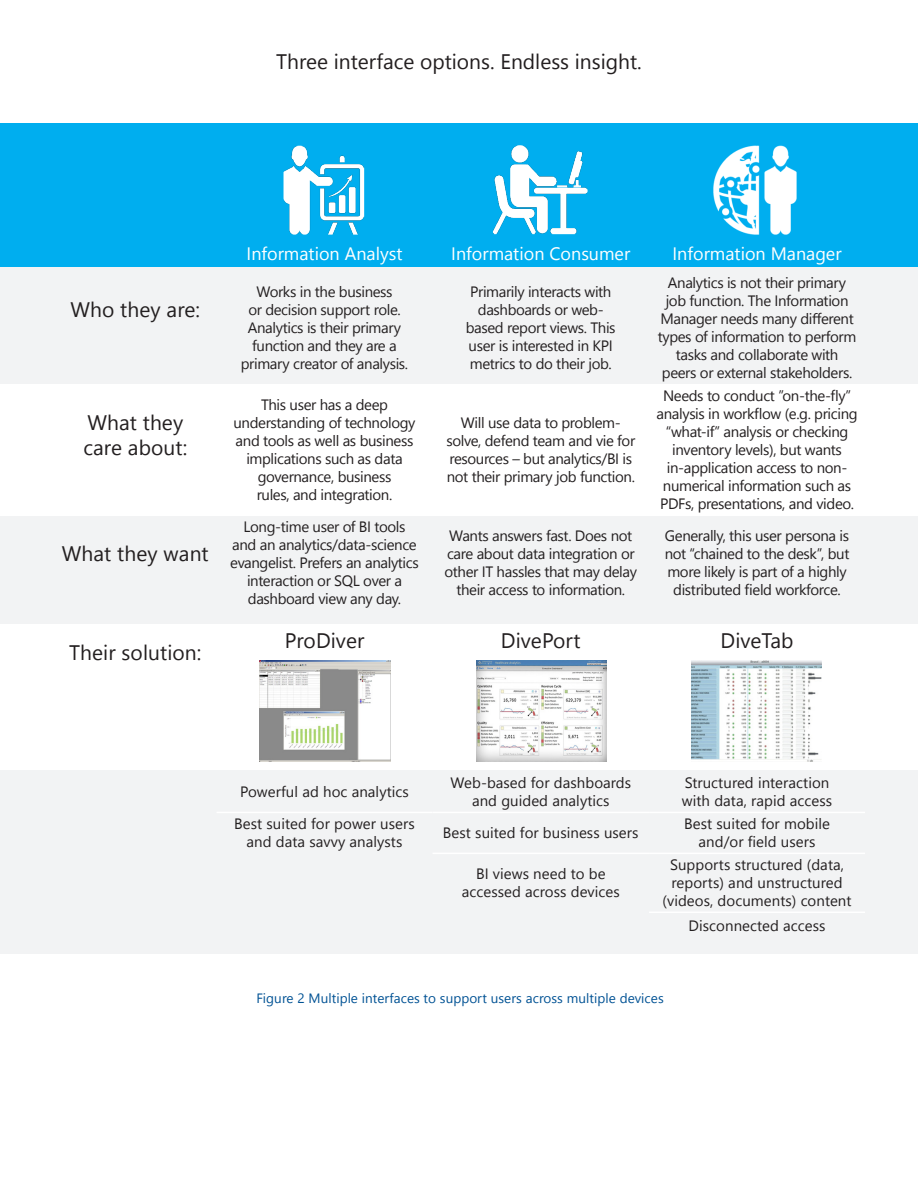
<style>
.page{position:relative;width:918px;height:1188px;background:#fff}
.page>*{position:absolute;margin:0;border:0;box-sizing:border-box;transform-origin:0 0}
.Data_Sheet_Caption{font:21px/25.2px "Segoe UI";letter-spacing:.005em;color:#231f20}
.Data_Sheet_Subhead{font:21px "Segoe UI";color:#231f20}
.Data_Sheet_Secondary{font:18px "Segoe UI";color:#fff}
.Data_Sheet_Body_Copy{font:15px/18px "Segoe UI";letter-spacing:-.025em;color:#231f20;text-align:center}
.Data_Sheet_Caption-2{font:15px/18px "Segoe UI";letter-spacing:.005em;color:#231f20;text-align:center}
.Data_Sheet_Caption-3{font:13.5px "Segoe UI";letter-spacing:.005em;color:#005294}
</style>
<div class="page">
<div style="left:0;top:123px;width:918px;height:144px;background:#00aeef"></div>
<div style="left:0;top:267px;width:918px;height:117px;background:#f2f3f4"></div>
<div style="left:0;top:516px;width:918px;height:108px;background:#f2f3f4"></div>
<div style="left:0;top:771px;width:918px;height:183px;background:#f2f3f4"></div>
<hr style="left:649px;top:812px;width:216px;height:1px;background:#fff">
<hr style="left:649px;top:853px;width:216px;height:1px;background:#fff">
<hr style="left:649px;top:912px;width:216px;height:1px;background:#fff">
<hr style="left:433px;top:812px;width:216px;height:1px;background:#fff">
<hr style="left:433px;top:853px;width:216px;height:1px;background:#fff">
<hr style="left:217px;top:812px;width:216px;height:1px;background:#fff">
<img style="left:283px;top:145px;width:82px;height:90px">
<img style="left:493px;top:145px;width:95px;height:90px">
<img style="left:713px;top:145px;width:84px;height:90px">
<img style="left:691px;top:660px;width:131px;height:102px">
<img style="left:476px;top:660px;width:131px;height:102px">
<img style="left:260px;top:660px;width:130px;height:102px">
<p class="Data_Sheet_Subhead" style="left:276px;top:45px;width:367px">Three interface options. Endless insight.</p>
<p class="Data_Sheet_Caption" style="left:70px;top:297px;width:131px">Who they are:</p>
<p class="Data_Sheet_Caption" style="left:83px;top:410px;width:105px">What they care about:</p>
<p class="Data_Sheet_Caption" style="left:62px;top:541px;width:148px">What they want</p>
<p class="Data_Sheet_Caption" style="left:69px;top:640px;width:134px">Their solution:</p>
<p class="Data_Sheet_Secondary" style="left:247px;top:240px;width:157px">Information Analyst</p>
<p class="Data_Sheet_Secondary" style="left:451px;top:240px;width:181px">Information Consumer</p>
<p class="Data_Sheet_Secondary" style="left:673px;top:240px;width:171px">Information Manager</p>
<p class="Data_Sheet_Body_Copy" style="left:241px;top:282px;width:169px">Works in the business<br>or decision support role.<br>Analytics is their primary function and they are a primary creator of analysis.</p>
<p class="Data_Sheet_Body_Copy" style="left:466px;top:282px;width:151px">Primarily interacts with dashboards or web&shy;based report views. This user is interested in KPI metrics to do their job.</p>
<p class="Data_Sheet_Body_Copy" style="left:658px;top:273px;width:200px">Analytics is not their primary job function. The Information<br>Manager needs many different types of information to perform tasks and collaborate with peers or external stakeholders.</p>
<p class="Data_Sheet_Body_Copy" style="left:234px;top:395px;width:184px">This user has a deep understanding of technology and tools as well as business implications such as data governance, business<br>rules, and integration.</p>
<p class="Data_Sheet_Body_Copy" style="left:446px;top:413px;width:190px">Will use data to problem&shy;solve, defend team and vie for resources – but analytics/BI is not their primary job function.</p>
<p class="Data_Sheet_Body_Copy" style="left:657px;top:386px;width:203px">Needs to conduct ”on-the-fly” analysis in workflow (e.g. pricing “what-if” analysis or checking inventory levels), but wants in-application access to non&shy;numerical information such as<br>PDFs, presentations, and video.</p>
<p class="Data_Sheet_Body_Copy" style="left:230px;top:517px;width:190px">Long-time user of BI tools and an analytics/data-science evangelist. Prefers an analytics interaction or SQL over a dashboard view any day.</p>
<p class="Data_Sheet_Body_Copy" style="left:445px;top:526px;width:194px">Wants answers fast. Does not care about data integration or other IT hassles that may delay their access to information.</p>
<p class="Data_Sheet_Body_Copy" style="left:665px;top:526px;width:186px">Generally, this user persona is not “chained to the desk”, but more likely is part of a highly distributed field workforce.</p>
<p class="Data_Sheet_Caption" style="left:285px;top:627px;width:81px">ProDiver</p>
<p class="Data_Sheet_Caption" style="left:501px;top:627px;width:81px">DivePort</p>
<p class="Data_Sheet_Caption" style="left:721px;top:627px;width:75px">DiveTab</p>
<p class="Data_Sheet_Caption-2" style="left:240px;top:783px;width:170px">Powerful ad hoc analytics</p>
<p class="Data_Sheet_Caption-2" style="left:451px;top:774px;width:182px">Web-based for dashboards and guided analytics</p>
<p class="Data_Sheet_Caption-2" style="left:682px;top:774px;width:152px;text-align:left">Structured interaction with data, rapid access</p>
<p class="Data_Sheet_Caption-2" style="left:234px;top:815px;width:182px">Best suited for power users and data savvy analysts</p>
<p class="Data_Sheet_Caption-2" style="left:443px;top:824px;width:197px">Best suited for business users</p>
<p class="Data_Sheet_Caption-2" style="left:684px;top:815px;width:147px">Best suited for mobile and/or field users</p>
<p class="Data_Sheet_Caption-2" style="left:462px;top:865px;width:160px">BI views need to be accessed across devices</p>
<p class="Data_Sheet_Caption-2" style="left:663px;top:856px;width:191px">Supports structured (data, reports) and unstructured (videos, documents) content</p>
<p class="Data_Sheet_Caption-2" style="left:689px;top:917px;width:138px">Disconnected access</p>
<p class="Data_Sheet_Caption-3" style="left:256px;top:987px;width:409px">Figure 2 Multiple interfaces to support users across multiple devices</p>
</div>
